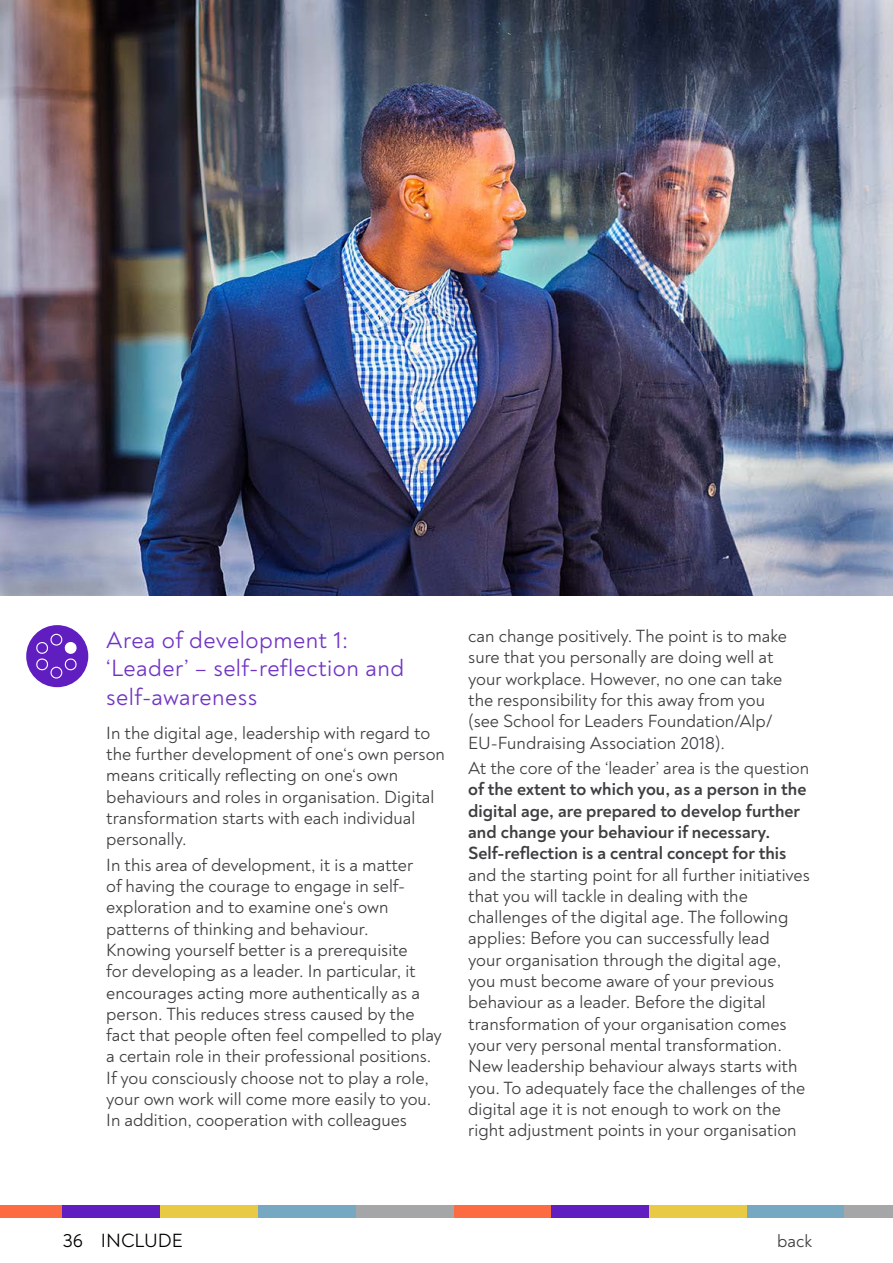
<style>
.page{position:relative;width:893px;height:1263px;background:#fff}
.page>*{position:absolute;margin:0;border:0;box-sizing:border-box;transform-origin:0 0}
.Unterüberschrift_in{font:24px/28.5px "Noah";letter-spacing:.02em;color:#7034c5}
.t1{font:19.5px "Noah";color:#000}
.Fließtext_in_Tools{font:18px/21.3px "Noah";color:#3e3d40}
.s1{font-weight:700}
</style>
<div class="page">
<div style="left:0;top:1205px;width:62px;height:13px;background:#fc6b41"></div>
<div style="left:62px;top:1205px;width:98px;height:13px;background:#601dbf"></div>
<div style="left:160px;top:1205px;width:98px;height:13px;background:#e8ca44"></div>
<div style="left:258px;top:1205px;width:98px;height:13px;background:#77a8c1"></div>
<div style="left:356px;top:1205px;width:98px;height:13px;background:#a5a6a8"></div>
<div style="left:454px;top:1205px;width:97px;height:13px;background:#fc6b41"></div>
<div style="left:551px;top:1205px;width:98px;height:13px;background:#601dbf"></div>
<div style="left:649px;top:1205px;width:98px;height:13px;background:#e8ca44"></div>
<div style="left:747px;top:1205px;width:98px;height:13px;background:#77a8c1"></div>
<div style="left:844px;top:1205px;width:49px;height:13px;background:#a5a6a8"></div>
<img style="left:0;top:0;width:893px;height:595px">
<div style="left:26px;top:625px;width:62px;height:62px;background:#601dbf;border-radius:50%"></div>
<div style="left:50px;top:634px;width:12px;height:12px;border:1px solid #fff;border-radius:50%"></div>
<div style="left:50px;top:667px;width:12px;height:11px;border:1px solid #fff;border-radius:50%"></div>
<svg style="left:36px;top:642px;width:13px;height:29px"></svg>
<svg style="left:64px;top:642px;width:13px;height:29px"></svg>
<p class="Unterüberschrift_in" style="left:106px;top:625px;width:299px">Area of development 1: ‘Leader’ – self-reflection and self-awareness</p>
<p class="Fließtext_in_Tools" style="left:106px;top:722px;width:340px">In the digital age, leadership with regard to the further development of one‘s own person means critically reflecting on one‘s own behaviours and roles in organisation. Digital transformation starts with each individual personally.</p>
<p class="Fließtext_in_Tools" style="left:106px;top:854px;width:337px">In this area of development, it is a matter<br>of having the courage to engage in self&shy;exploration and to examine one‘s own patterns of thinking and behaviour.<br>Knowing yourself better is a prerequisite<br>for developing as a leader. In particular, it encourages acting more authentically as a person. This reduces stress caused by the fact that people often feel compelled to play a certain role in their professional positions.<br>If you consciously choose not to play a role, your own work will come more easily to you.<br>In addition, cooperation with colleagues</p>
<p class="Fließtext_in_Tools" style="left:468px;top:625px;width:320px">can change positively. The point is to make sure that you personally are doing well at your workplace. However, no one can take the responsibility for this away from you (see School for Leaders Foundation/Alp/ EU-Fundraising Association 2018).</p>
<p class="Fließtext_in_Tools" style="left:468px;top:757px;width:343px">At the core of the ‘leader’ area is the question <span class="s1">of the extent to which you, as a person in the digital age, are prepared to develop further and change your behaviour if necessary.<br>Self-reflection is a central concept for this </span>and the starting point for all further initiatives that you will tackle in dealing with the challenges of the digital age. The following applies: Before you can successfully lead<br>your organisation through the digital age, you must become aware of your previous behaviour as a leader. Before the digital transformation of your organisation comes your very personal mental transformation.<br>New leadership behaviour always starts with you. To adequately face the challenges of the digital age it is not enough to work on the right adjustment points in your organisation</p>
<p class="t1" style="left:63px;top:1229px;width:122px">36 INCLUDE</p>
<p class="Fließtext_in_Tools" style="left:777px;top:1230px;width:36px">back</p>
</div>
